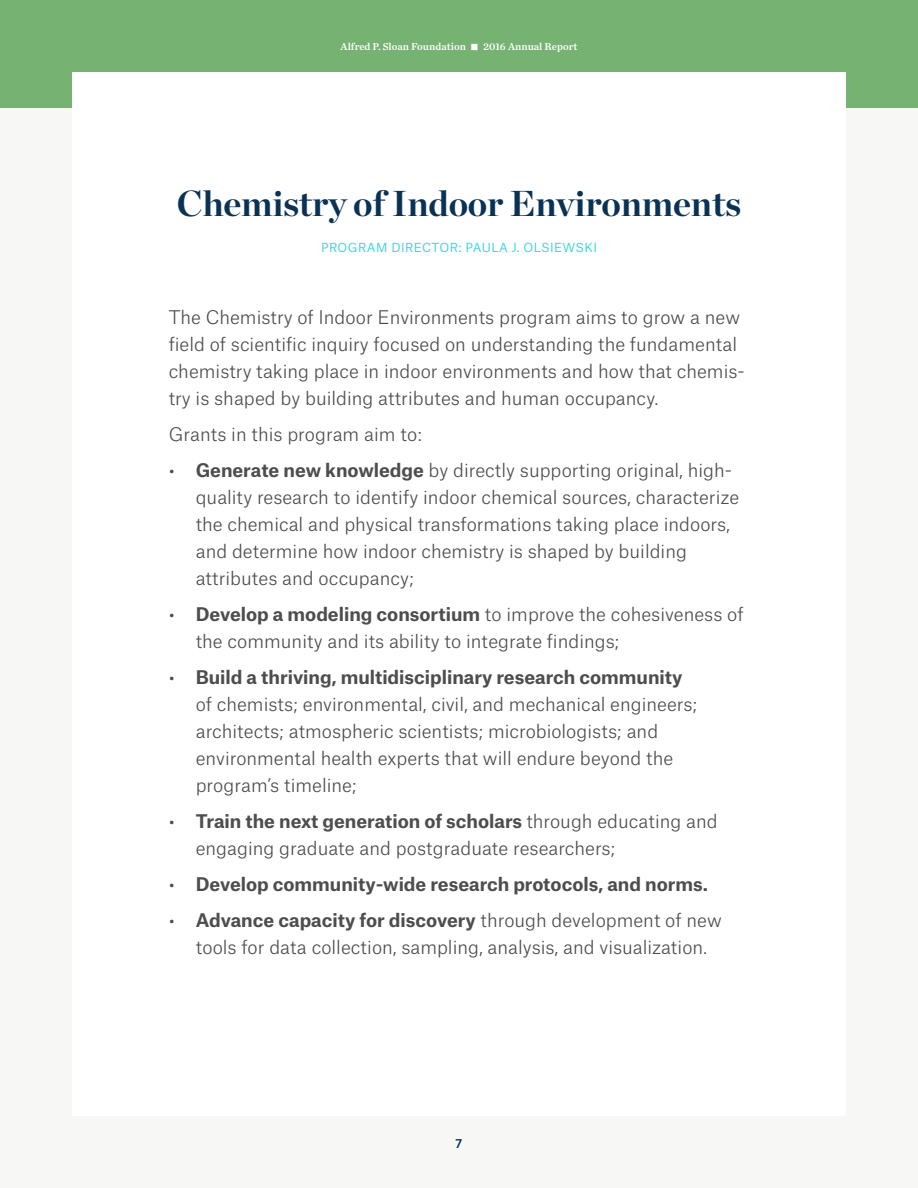
<style>
.page{position:relative;width:918px;height:1188px;background:#f7f7f6}
.page>*{position:absolute;margin:0;border:0;box-sizing:border-box;transform-origin:0 0}
.t1{font:700 36px "Chronicle Display";letter-spacing:-.005em;color:#0a3254}
.t2{font:300 18px/27px "Atlas Grotesk";color:#4d4d4f}
.t3{font:700 18px "Atlas Grotesk";color:#4d4d4f}
.t4{font:12px "Atlas Grotesk";letter-spacing:.03em;color:#3fd5e0}
.t5{font:500 12px "Atlas Grotesk";color:#0a3254}
.t6{font:10.5px "Chronicle Text G1 Semi";color:#fff}
.s1{font-weight:700}
.s2{font-weight:300}
</style>
<div class="page">
<div style="left:0;top:0;width:918px;height:108px;background:#76b272"></div>
<div style="left:72px;top:72px;width:774px;height:1044px;background:#fff"></div>
<p class="t6" style="left:341px;top:38px;width:127px">Alfred P. Sloan Foundation</p>
<p class="t6" style="left:483px;top:38px;width:96px">2016 Annual Report</p>
<h1 class="t1" style="left:177px;top:180px;width:566px">Chemistry of Indoor Environments</h1>
<p class="t4" style="left:321px;top:238px;width:277px">PROGRAM DIRECTOR: PAULA J. OLSIEWSKI</p>
<p class="t2" style="left:169px;top:302px;width:578px">The Chemistry of Indoor Environments program aims to grow a new field of scientific inquiry focused on understanding the fundamental chemistry taking place in indoor environments and how that chemis&shy;try is shaped by building attributes and human occupancy.</p>
<p class="t2" style="left:169px;top:419px;width:255px">Grants in this program aim to:</p>
<p class="t2" style="left:196px;top:455px;width:545px;text-indent:-27px">• <span class="s1">Generate new knowledge</span> by directly supporting original, high&shy;quality research to identify indoor chemical sources, characterize the chemical and physical transformations taking place indoors, and determine how indoor chemistry is shaped by building attributes and occupancy;</p>
<p class="t2" style="left:196px;top:599px;width:549px;text-indent:-27px">• <span class="s1">Develop a modeling consortium</span> to improve the cohesiveness of the community and its ability to integrate findings;</p>
<p class="t2" style="left:196px;top:662px;width:503px;text-indent:-27px">• <span class="s1">Build a thriving, multidisciplinary research community </span>of chemists; environmental, civil, and mechanical engineers; architects; atmospheric scientists; microbiologists; and environmental health experts that will endure beyond the program’s timeline;</p>
<p class="t2" style="left:196px;top:806px;width:524px;text-indent:-27px">• <span class="s1">Train the next generation of scholars</span> through educating and engaging graduate and postgraduate researchers;</p>
<p class="t3" style="left:169px;top:869px;width:541px"><span class="s2">•</span> Develop community-wide research protocols, and norms.</p>
<p class="t2" style="left:196px;top:905px;width:528px;text-indent:-27px">• <span class="s1">Advance capacity for discovery</span> through development of new tools for data collection, sampling, analysis, and visualization.</p>
<p class="t5" style="left:456px;top:1133px;width:8px">7</p>
</div>
